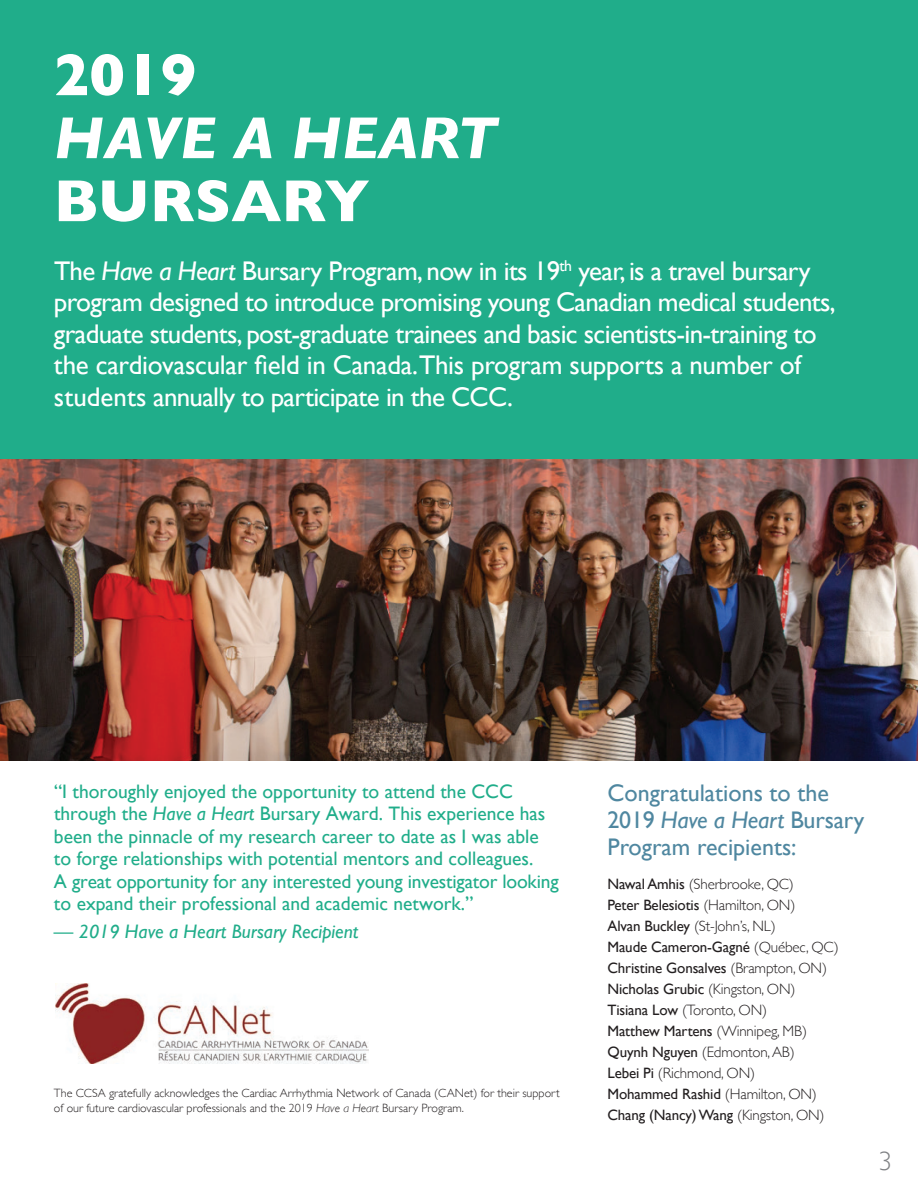
<style>
.page{position:relative;width:918px;height:1188px;background:#fff}
.page>*{position:absolute;margin:0;border:0;box-sizing:border-box;transform-origin:0 0}
.t1{font:700 60px "Gill Sans";color:#fff}
.t2{font:italic 700 60px "Gill Sans";color:#fff}
.t3{font:27px/31.5px "Gill Sans";letter-spacing:-.025em;color:#fff}
.t4{font:300 27px "Gill Sans";color:#808285}
.t5{font:24px/27px "Gill Sans";color:#4f87a0}
.t6{font:19.5px/22.5px "Gill Sans";color:#20ad8a}
.t7{font:italic 19.5px "Gill Sans";color:#20ad8a}
.t8{font:15px/21px "Gill Sans";letter-spacing:-.01em;color:#231f20}
.t9{font:300 12px/15px "Gill Sans";color:#231f20}
.s1{font-style:italic}
.s2{font-weight:300}
</style>
<div class="page">
<img style="left:0;top:459px;width:918px;height:301px">
<div style="left:0;top:0;width:918px;height:459px;background:#20ad8a"></div>
<img style="left:55px;top:984px;width:314px;height:79px">
<h1 class="t1" style="left:54px;top:50px;width:144px">2019</h1>
<h1 class="t2" style="left:54px;top:102px;width:446px">HAVE A HEART</h1>
<h1 class="t1" style="left:54px;top:176px;width:317px">BURSARY</h1>
<p class="t3" style="left:54px;top:257px;width:783px">The <span class="s1">Have a Heart</span> Bursary Program, now in its 19<sup>th</sup> year, is a travel bursary program designed to introduce promising young Canadian medical students, graduate students, post-graduate trainees and basic scientists-in-training to the cardiovascular field in Canada.This program supports a number of students annually to participate in the CCC.</p>
<p class="t6" style="left:54px;top:781px;width:506px">“I thoroughly enjoyed the opportunity to attend the CCC through the <span class="s1">Have a Heart</span> Bursary Award. This experience has been the pinnacle of my research career to date as I was able to forge relationships with potential mentors and colleagues.<br>A great opportunity for any interested young investigator looking to expand their professional and academic network.”</p>
<h3 class="t7" style="left:54px;top:923px;width:306px">— 2019 Have a Heart Bursary Recipient</h3>
<p class="t9" style="left:54px;top:1087px;width:507px">The CCSA gratefully acknowledges the Cardiac Arrhythmia Network of Canada (CANet) for their support of our future cardiovascular professionals and the 2019 <span class="s1">Have a Heart</span> Bursary Program.</p>
<h3 class="t5" style="left:608px;top:781px;width:258px">Congratulations to the<br>2019 <span class="s1">Have a Heart</span> Bursary<br>Program recipients:</h3>
<p class="t8" style="left:608px;top:875px;width:233px">Nawal Amhis <span class="s2">(Sherbrooke, QC)<br></span>Peter Belesiotis <span class="s2">(Hamilton, ON)<br></span>Alvan Buckley <span class="s2">(St-John’s, NL)<br></span>Maude Cameron-Gagné <span class="s2">(Québec, QC)<br></span>Christine Gonsalves <span class="s2">(Brampton, ON)<br></span>Nicholas Grubic <span class="s2">(Kingston, ON)<br></span>Tisiana Low <span class="s2">(Toronto, ON)<br></span>Matthew Martens <span class="s2">(Winnipeg, MB)<br></span>Quynh Nguyen <span class="s2">(Edmonton, AB)<br></span>Lebei Pi <span class="s2">(Richmond, ON)<br></span>Mohammed Rashid <span class="s2">(Hamilton, ON)<br></span>Chang (Nancy) Wang <span class="s2">(Kingston, ON)</span></p>
<h2 class="t4" style="left:879px;top:1149px;width:15px">3</h2>
</div>
